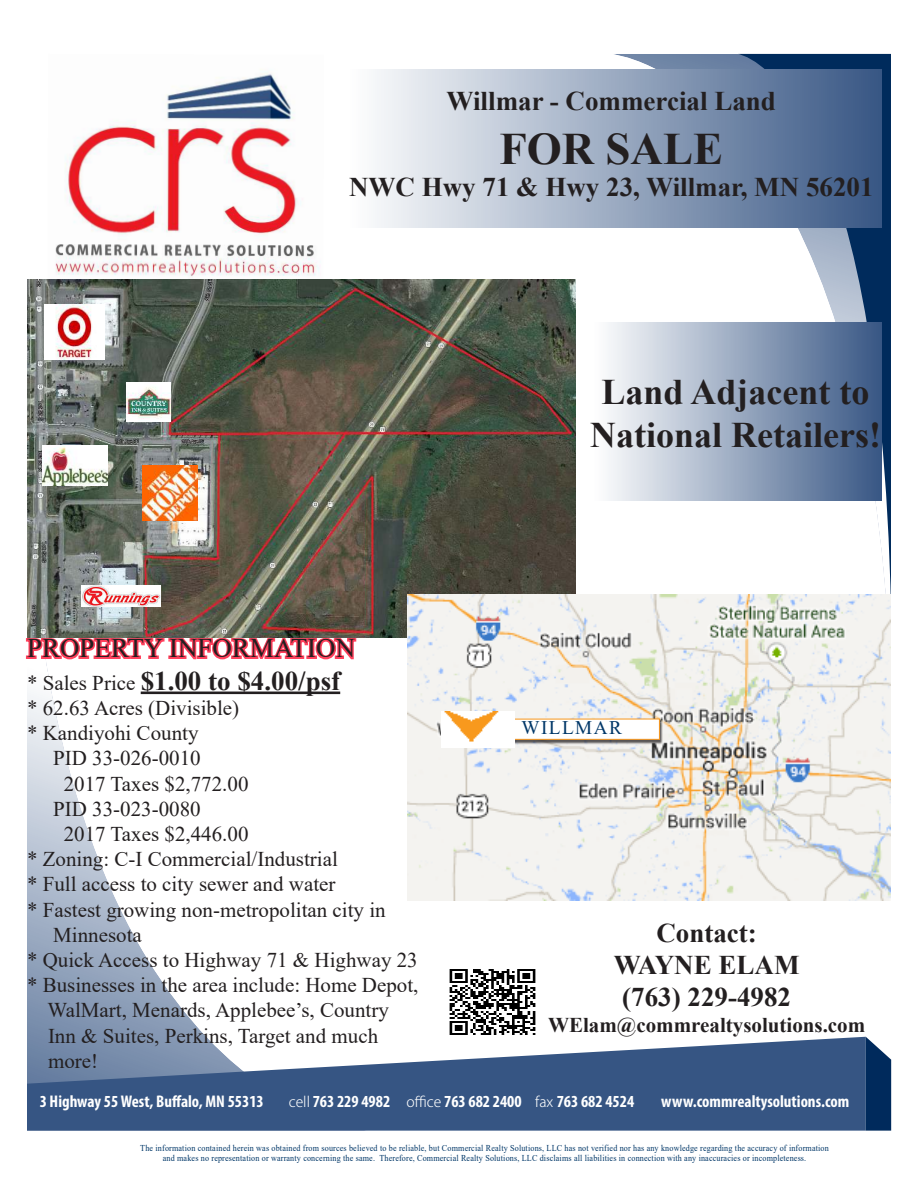
<style>
.page{position:relative;width:918px;height:1188px;background:#fff}
.page>*{position:absolute;margin:0;border:0;box-sizing:border-box;transform-origin:0 0}
.t1{font:700 45px "Times New Roman";color:#231f20}
.t2{font:700 36px/43.2px "Times New Roman";color:#231f20;text-align:center}
.t3{font:700 27px/32.4px "Times New Roman";color:#231f20;text-align:center}
.t4{font:27px/32.4px "Times New Roman";color:#231f20}
.t5{font:21px "Times New Roman";color:#231f20}
.t6{font:700 21px "Times New Roman";color:#231f20}
.t7{font:19.2px "Times New Roman";letter-spacing:.075em;color:#003768}
.t8{font:700 condensed 16.95px "Myriad Pro";color:#fff}
.t9{font:9px/10.5px "Times New Roman";letter-spacing:.02em;color:#003768;text-align:center;scale:.9 1}
.s1{font-size:21px}
.s2{font-weight:700}
.s3{font-family:"Koz Go Pro";font-weight:300;font-stretch:normal;font-size:14.1px}
</style>
<div class="page">
<svg style="left:611px;top:54px;width:127px;height:541px"></svg>
<svg style="left:738px;top:54px;width:153px;height:541px"></svg>
<svg style="left:27px;top:637px;width:342px;height:400px"></svg>
<svg style="left:27px;top:1037px;width:839px;height:94px;fill:#365583"></svg>
<svg style="left:866px;top:1037px;width:25px;height:94px"></svg>
<img style="left:55px;top:73px;width:264px;height:204px">
<div style="left:341px;top:69px;width:541px;height:159px;background:linear-gradient(to right,#fff,#385684)"></div>
<div style="left:589px;top:322px;width:293px;height:178px;background:linear-gradient(to right,#fff,#385784)"></div>
<hr style="left:141px;top:692px;width:199px;height:2px;background:#231f20">
<svg style="left:25px;top:637px;width:333px;height:24px"></svg>
<img style="left:449px;top:969px;width:87px;height:66px">
<img style="left:27px;top:279px;width:549px;height:358px">
<img style="left:408px;top:595px;width:483px;height:306px">
<div style="left:485px;top:720px;width:177px;height:25px;background:#231f20;opacity:.75"></div>
<svg style="left:514px;top:718px;width:146px;height:22px"></svg>
<img style="left:442px;top:712px;width:72px;height:36px">
<img style="left:42px;top:446px;width:65px;height:39px">
<img style="left:81px;top:585px;width:80px;height:21px">
<img style="left:142px;top:466px;width:56px;height:55px">
<img style="left:126px;top:382px;width:44px;height:40px">
<img style="left:45px;top:305px;width:60px;height:55px">
<p class="t3" style="left:447px;top:87px;width:331px">Willmar - Commercial Land</p>
<h1 class="t1" style="left:499px;top:133px;width:225px">FOR SALE</h1>
<p class="t3" style="left:349px;top:174px;width:526px">NWC Hwy 71 &amp; Hwy 23, Willmar, MN 56201</p>
<p class="t4" style="left:27px;top:634px;width:330px">PROPERTY INFORMATION <span class="s1">* Sales Price</span> <span class="s2">$1.00 to $4.00/psf</span></p>
<p class="t5" style="left:27px;top:700px;width:214px">* 62.63 Acres (Divisible)</p>
<p class="t5" style="left:27px;top:725px;width:173px">* Kandiyohi County</p>
<p class="t5" style="left:53px;top:750px;width:149px">PID 33-026-0010</p>
<p class="t5" style="left:64px;top:776px;width:186px">2017 Taxes $2,772.00</p>
<p class="t5" style="left:53px;top:801px;width:149px">PID 33-023-0080</p>
<p class="t5" style="left:64px;top:826px;width:186px">2017 Taxes $2,446.00</p>
<p class="t5" style="left:27px;top:851px;width:312px">* Zoning: C-I Commercial/Industrial</p>
<p class="t5" style="left:27px;top:876px;width:310px">* Full access to city sewer and water</p>
<p class="t5" style="left:27px;top:902px;width:360px">* Fastest growing non-metropolitan city in</p>
<p class="t5" style="left:53px;top:927px;width:90px">Minnesota</p>
<p class="t5" style="left:27px;top:952px;width:392px">* Quick Access to Highway 71 &amp; Highway 23</p>
<p class="t5" style="left:27px;top:977px;width:393px">* Businesses in the area include: Home Depot,</p>
<p class="t5" style="left:48px;top:1002px;width:343px">WalMart, Menards, Applebee’s, Country</p>
<p class="t5" style="left:48px;top:1028px;width:332px">Inn &amp; Suites, Perkins, Target and much</p>
<p class="t5" style="left:48px;top:1053px;width:52px">more!</p>
<h2 class="t2" style="left:590px;top:374px;width:292px">Land Adjacent to<br>National Retailers!</h2>
<p class="t7" style="left:522px;top:721px;width:102px">WILLMAR</p>
<p class="t3" style="left:614px;top:919px;width:187px">Contact:<br>WAYNE ELAM (763) 229-4982</p>
<p class="t6" style="left:548px;top:1017px;width:319px">WElam@commrealtysolutions.com</p>
<p class="t8" style="left:40px;top:1095px;width:226px">3 Highway 55 West, Buffalo, MN 55313</p>
<p class="t8" style="left:289px;top:1095px;width:347px"><span class="s3">cell</span> 763 229 4982 <span class="s3">office</span> 763 682 2400 <span class="s3">fax</span> 763 682 4524</p>
<p class="t8" style="left:661px;top:1095px;width:190px">www.commrealtysolutions.com</p>
<p class="t9" style="left:140px;top:1143px;width:767px">The information contained herein was obtained from sources believed to be reliable, but Commercial Realty Solutions, LLC has not verified nor has any knowledge regarding the accuracy of information and makes no representation or warranty concerning the same. Therefore, Commercial Realty Solutions, LLC disclaims all liabilities in connection with any inaccuracies or incompleteness.</p>
</div>
